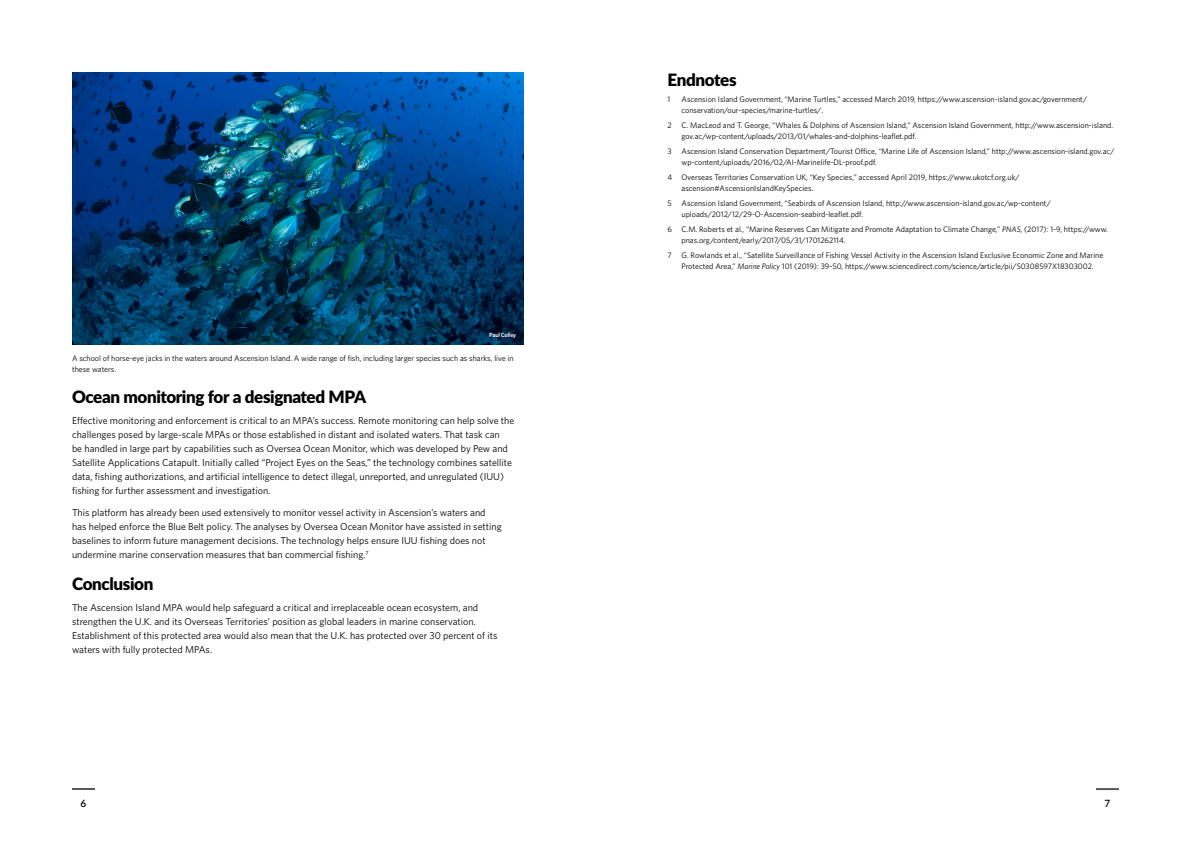
<style>
.page{position:relative;width:1191px;height:842px;background:#fff}
.page>*{position:absolute;margin:0;border:0;box-sizing:border-box;transform-origin:0 0}
.t1{font:900 17px "Lato";letter-spacing:-.02em;color:#000}
.t2{font:10px/14px "Whitney";color:#000}
.t3{font:600 10px "Lato";color:#000}
.t4{font:8px/11px "Whitney";color:#000}
.t5{font:600 6px "Whitney";letter-spacing:-.015em;color:#fff}
.s1{font-style:italic}
</style>
<div class="page">
<hr style="left:72px;top:788px;width:23px;height:2px;background:#58595b">
<hr style="left:1096px;top:788px;width:23px;height:2px;background:#58595b">
<img style="left:72px;top:72px;width:451px;height:272px">
<p class="t5" style="left:489px;top:331px;width:29px">Paul Colley</p>
<p class="t4" style="left:72px;top:353px;width:443px">A school of horse-eye jacks in the waters around Ascension Island. A wide range of fish, including larger species such as sharks, live in these waters.</p>
<h1 class="t1" style="left:72px;top:384px;width:296px">Ocean monitoring for a designated MPA</h1>
<p class="t2" style="left:72px;top:413px;width:444px">Effective monitoring and enforcement is critical to an MPA’s success. Remote monitoring can help solve the challenges posed by large-scale MPAs or those established in distant and isolated waters. That task can<br>be handled in large part by capabilities such as Oversea Ocean Monitor, which was developed by Pew and Satellite Applications Catapult. Initially called “Project Eyes on the Seas,” the technology combines satellite data, fishing authorizations, and artificial intelligence to detect illegal, unreported, and unregulated (IUU) fishing for further assessment and investigation.</p>
<p class="t2" style="left:72px;top:505px;width:431px">This platform has already been used extensively to monitor vessel activity in Ascension’s waters and has helped enforce the Blue Belt policy. The analyses by Oversea Ocean Monitor have assisted in setting baselines to inform future management decisions. The technology helps ensure IUU fishing does not undermine marine conservation measures that ban commercial fishing.<sup>7</sup></p>
<h1 class="t1" style="left:72px;top:571px;width:83px">Conclusion</h1>
<p class="t2" style="left:72px;top:600px;width:427px">The Ascension Island MPA would help safeguard a critical and irreplaceable ocean ecosystem, and strengthen the U.K. and its Overseas Territories’ position as global leaders in marine conservation.<br>Establishment of this protected area would also mean that the U.K. has protected over 30 percent of its waters with fully protected MPAs.</p>
<h1 class="t1" style="left:667px;top:67px;width:71px">Endnotes</h1>
<p class="t4" style="left:667px;top:93px;width:4px">1</p>
<p class="t4" style="left:681px;top:93px;width:407px">Ascension Island Government, “Marine Turtles,” accessed March 2019, https://www.ascension-island.gov.ac/government/ conservation/our-species/marine-turtles/.</p>
<p class="t4" style="left:681px;top:119px;width:433px;text-indent:-14px">2 C. MacLeod and T. George, “Whales &amp; Dolphins of Ascension Island,” Ascension Island Government, http://www.ascension-island. gov.ac/wp-content/uploads/2013/01/whales-and-dolphins-leaflet.pdf.</p>
<p class="t4" style="left:681px;top:145px;width:434px;text-indent:-14px">3 Ascension Island Conservation Department/Tourist Office, “Marine Life of Ascension Island,” http://www.ascension-island.gov.ac/ wp-content/uploads/2016/02/AI-Marinelife-DL-proof.pdf.</p>
<p class="t4" style="left:681px;top:171px;width:339px;text-indent:-14px">4 Overseas Territories Conservation UK, “Key Species,” accessed April 2019, https://www.ukotcf.org.uk/ ascension#AscensionIslandKeySpecies.</p>
<p class="t4" style="left:681px;top:197px;width:371px;text-indent:-14px">5 Ascension Island Government, “Seabirds of Ascension Island, http://www.ascension-island.gov.ac/wp-content/ uploads/2012/12/29-O-Ascension-seabird-leaflet.pdf.</p>
<p class="t4" style="left:681px;top:223px;width:428px;text-indent:-14px">6 C.M. Roberts et al., “Marine Reserves Can Mitigate and Promote Adaptation to Climate Change,” <span class="s1">PNAS</span>, (2017): 1-9, https://www. pnas.org/content/early/2017/05/31/1701262114.</p>
<p class="t4" style="left:667px;top:249px;width:437px;text-align:center">7 G. Rowlands et al., “Satellite Surveillance of Fishing Vessel Activity in the Ascension Island Exclusive Economic Zone and Marine<br>Protected Area,” <span class="s1">Marine Policy</span> 101 (2019): 39-50, https://www.sciencedirect.com/science/article/pii/S0308597X18303002.</p>
<p class="t3" style="left:81px;top:796px;width:7px">6</p>
<p class="t3" style="left:1104px;top:796px;width:7px">7</p>
</div>
